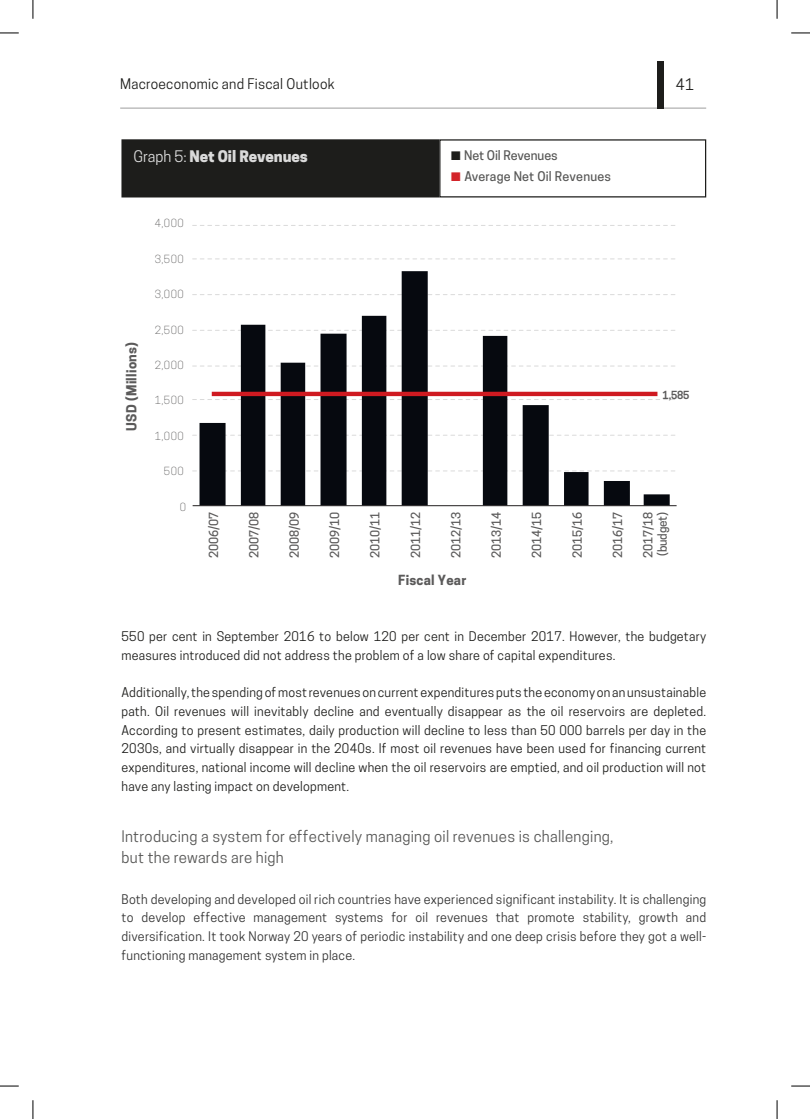
<style>
.page{position:relative;width:810px;height:1119px;background:#fff}
.page>*{position:absolute;margin:0;border:0;box-sizing:border-box;transform-origin:0 0}
._05S_ubhead_2{font:15px/21.2px "Cooper Hewitt";letter-spacing:.02em;color:#575756}
.Toc_1{font:800 15px "Cooper Hewitt";color:#dadada}
.t1{font:15px "Cooper Hewitt";color:#1d1d1b}
.t2{font:13.75px "Cooper Hewitt";letter-spacing:.02em;color:#1d1d1b}
.t3{font:700 13.12px "Cooper Hewitt";letter-spacing:.02em;color:#5b5a5a}
._01_Body_Copy{font:12.5px/18.8px "Cooper Hewitt";letter-spacing:.02em;color:#1d1d1b}
._01_Body_Copy-2{font:12.5px/18.8px "Cooper Hewitt";letter-spacing:.02em;color:#323232;text-align:justify}
.Toc_1-2{font:500 12.5px "Cooper Hewitt";letter-spacing:.01em;color:#575756}
.t4{font:500 11.88px/14.2px "Cooper Hewitt";letter-spacing:-.015em;color:#5b5a5a}
.t5{font:300 10.5px "Cooper Hewitt";letter-spacing:.04em;color:#5b5a5a}
.t6{font:600 10.5px "Cooper Hewitt";color:#5b5a5a}
.s1{font-weight:400}
.s2{color:#1d1d1b}
.s3{color:#d3242a}
</style>
<div class="page">
<div style="left:122px;top:140px;width:317px;height:57px;background:#1d1d1b"></div>
<div style="left:121px;top:139px;width:318px;height:58px;border:1px solid #1d1d1b"></div>
<div style="left:439px;top:139px;width:267px;height:58px;border:1px solid #1d1d1b"></div>
<svg style="left:193px;top:258px;width:482px;height:1px"></svg>
<svg style="left:193px;top:225px;width:482px;height:1px"></svg>
<svg style="left:200px;top:271px;width:470px;height:234px"></svg>
<hr style="left:193px;top:505px;width:484px;height:1px;background:#221f20">
<div style="left:212px;top:391px;width:445px;height:5px;background:#cf1a21"></div>
<hr style="left:120px;top:108px;width:586px;height:1px;background:#9d9d9d">
<div style="left:657px;top:61px;width:7px;height:47px;background:#1d1d1b"></div>
<svg style="left:0;top:32px;width:19px;height:2px"></svg>
<svg style="left:791px;top:32px;width:19px;height:2px"></svg>
<svg style="left:0;top:1085px;width:19px;height:1px"></svg>
<svg style="left:791px;top:1085px;width:19px;height:1px"></svg>
<svg style="left:32px;top:0;width:2px;height:19px"></svg>
<svg style="left:32px;top:1100px;width:2px;height:18px"></svg>
<svg style="left:776px;top:0;width:2px;height:19px"></svg>
<svg style="left:776px;top:1100px;width:2px;height:18px"></svg>
<p class="t2" style="left:120px;top:76px;width:216px">Macroeconomic and Fiscal Outlook</p>
<p class="t1" style="left:676px;top:75px;width:20px">41</p>
<p class="Toc_1" style="left:133px;top:147px;width:176px"><span class="s1">Graph 5:</span> Net Oil Revenues</p>
<p class="Toc_1-2" style="left:451px;top:148px;width:108px"><span class="s2">■</span> Net Oil Revenues</p>
<p class="Toc_1-2" style="left:451px;top:169px;width:162px"><span class="s3">■</span> Average Net Oil Revenues</p>
<p class="t5" style="left:155px;top:217px;width:31px">4,000</p>
<p class="t5" style="left:155px;top:252px;width:31px">3,500</p>
<p class="t5" style="left:155px;top:288px;width:31px">3,000</p>
<p class="t3" style="left:124px;top:430px;width:90px;rotate:-90deg">USD (Millions)</p>
<p class="t5" style="left:155px;top:323px;width:31px">2,500</p>
<p class="t5" style="left:155px;top:359px;width:31px">2,000</p>
<p class="t5" style="left:155px;top:394px;width:31px">1,500</p>
<p class="t5" style="left:155px;top:430px;width:31px">1,000</p>
<p class="t5" style="left:164px;top:465px;width:21px">500</p>
<p class="t5" style="left:180px;top:500px;width:8px">0</p>
<p class="t6" style="left:663px;top:388px;width:28px">1,585</p>
<p class="t4" style="left:206px;top:557px;width:47px;rotate:-90deg">2006/07</p>
<p class="t4" style="left:247px;top:557px;width:47px;rotate:-90deg">2007/08</p>
<p class="t4" style="left:287px;top:557px;width:47px;rotate:-90deg">2008/09</p>
<p class="t4" style="left:328px;top:557px;width:47px;rotate:-90deg">2009/10</p>
<p class="t4" style="left:368px;top:557px;width:47px;rotate:-90deg">2010/11</p>
<p class="t4" style="left:408px;top:557px;width:47px;rotate:-90deg">2011/12</p>
<p class="t4" style="left:449px;top:557px;width:47px;rotate:-90deg">2012/13</p>
<p class="t4" style="left:489px;top:557px;width:47px;rotate:-90deg">2013/14</p>
<p class="t4" style="left:530px;top:557px;width:47px;rotate:-90deg">2014/15</p>
<p class="t4" style="left:570px;top:557px;width:47px;rotate:-90deg">2015/16</p>
<p class="t4" style="left:611px;top:557px;width:47px;rotate:-90deg">2016/17</p>
<p class="t4" style="left:641px;top:557px;width:47px;rotate:-90deg">2017/18 (budget)</p>
<p class="t3" style="left:398px;top:572px;width:70px">Fiscal Year</p>
<p class="_01_Body_Copy" style="left:122px;top:626px;width:586px">550 per cent in September 2016 to below 120 per cent in December 2017. However, the budgetary measures introduced did not address the problem of a low share of capital expenditures.</p>
<p class="_01_Body_Copy" style="left:122px;top:683px;width:586px;text-align:justify">Additionally, the spending of most revenues on current expenditures puts the economy on an unsustainable path. Oil revenues will inevitably decline and eventually disappear as the oil reservoirs are depleted.<br>According to present estimates, daily production will decline to less than 50 000 barrels per day in the 2030s, and virtually disappear in the 2040s. If most oil revenues have been used for financing current expenditures, national income will decline when the oil reservoirs are emptied, and oil production will not have any lasting impact on development.</p>
<p class="_05S_ubhead_2" style="left:122px;top:825px;width:493px">Introducing a system for effectively managing oil revenues is challenging, but the rewards are high</p>
<p class="_01_Body_Copy-2" style="left:122px;top:889px;width:586px">Both developing and developed oil rich countries have experienced significant instability. It is challenging to develop effective management systems for oil revenues that promote stability, growth and diversification. It took Norway 20 years of periodic instability and one deep crisis before they got a well&shy;functioning management system in place.</p>
</div>
